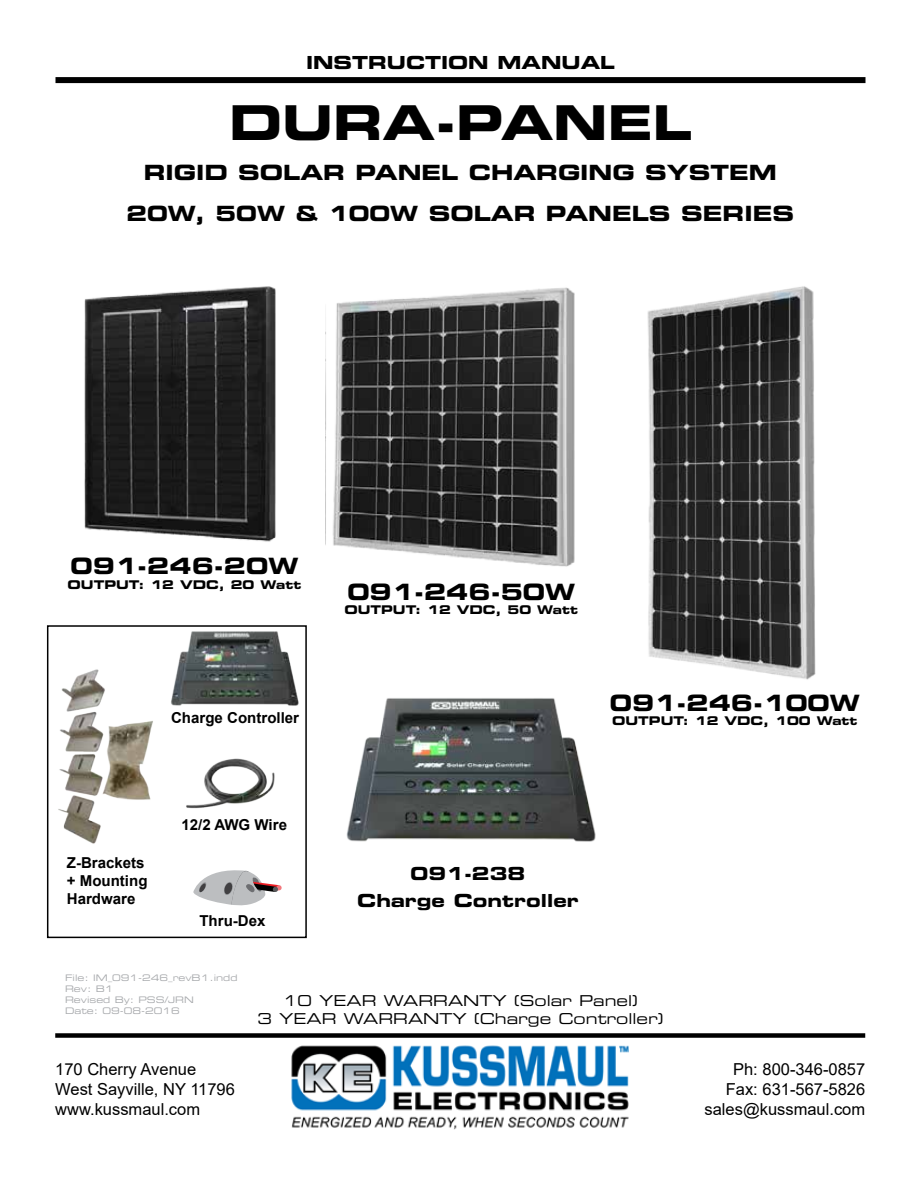
<style>
.page{position:relative;width:918px;height:1188px;background:#fff}
.page>*{position:absolute;margin:0;border:0;box-sizing:border-box;transform-origin:0 0}
.t1{font:48px "Eurostile Bold Extended Two";color:#000}
.t2{font:22.5px "Eurostile Bold Extended Two";color:#000}
.t3{font:21px/40.5px "Eurostile Bold Extended Two";color:#000;text-align:center}
.t4{font:18px/27px "Eurostile Bold Extended Two";color:#000;text-align:center}
.t5{font:16.5px/19.8px "Arial";color:#000}
.t6{font:700 15px/18.1px "Arial";color:#000}
.t7{font:15px/18px "Eurostile Extended Two";color:#000;text-align:center}
.t8{font:12px "Eurostile Bold Extended Two";color:#000}
.t9{font:9px/10.8px "Eurostile Extended Two";color:#a7a9ac}
</style>
<div class="page">
<div style="left:56px;top:77px;width:810px;height:6px;background:#000"></div>
<img style="left:291px;top:1045px;width:338px;height:85px">
<div style="left:55px;top:1033px;width:810px;height:5px;background:#000"></div>
<img style="left:346px;top:698px;width:250px;height:144px">
<img style="left:84px;top:286px;width:192px;height:256px">
<img style="left:325px;top:287px;width:250px;height:280px">
<img style="left:647px;top:286px;width:169px;height:394px">
<img style="left:58px;top:669px;width:95px;height:175px">
<svg style="left:193px;top:870px;width:89px;height:36px"></svg>
<img style="left:186px;top:758px;width:89px;height:51px">
<img style="left:171px;top:631px;width:128px;height:75px">
<div style="left:47px;top:625px;width:260px;height:313px;border:2px solid #000"></div>
<p class="t4" style="left:306px;top:49px;width:310px">INSTRUCTION MANUAL</p>
<h1 class="t1" style="left:229px;top:89px;width:465px">DURA-PANEL</h1>
<p class="t3" style="left:126px;top:152px;width:669px">RIGID SOLAR PANEL CHARGING SYSTEM<br>20W, 50W &amp; 100W SOLAR PANELS SERIES</p>
<h2 class="t2" style="left:71px;top:551px;width:229px">091-246-20W</h2>
<p class="t8" style="left:68px;top:576px;width:235px">OUTPUT: 12 VDC, 20 Watt</p>
<p class="t6" style="left:171px;top:709px;width:130px">Charge Controller</p>
<p class="t6" style="left:67px;top:854px;width:82px">Z-Brackets + Mounting<br>Hardware</p>
<p class="t6" style="left:181px;top:816px;width:107px">12/2 AWG Wire</p>
<p class="t6" style="left:199px;top:912px;width:68px">Thru-Dex</p>
<h2 class="t2" style="left:347px;top:576px;width:229px">091-246-50W</h2>
<p class="t8" style="left:344px;top:601px;width:235px">OUTPUT: 12 VDC, 50 Watt</p>
<h2 class="t2" style="left:610px;top:687px;width:252px">091-246-100W</h2>
<p class="t8" style="left:612px;top:712px;width:247px">OUTPUT: 12 VDC, 100 Watt</p>
<p class="t4" style="left:357px;top:859px;width:223px">091-238<br>Charge Controller</p>
<p class="t9" style="left:65px;top:972px;width:174px">File: IM_091-246_revB1.indd<br>Rev: B1<br>Revised By: PSS/JRN<br>Date: 09-08-2016</p>
<p class="t7" style="left:257px;top:991px;width:407px">10 YEAR WARRANTY (Solar Panel)<br>3 YEAR WARRANTY (Charge Controller)</p>
<p class="t5" style="left:55px;top:1059px;width:181px">170 Cherry Avenue<br>West Sayville, NY 11796 www.kussmaul.com</p>
<p class="t5" style="left:705px;top:1059px;width:162px;text-align:right">Ph: 800-346-0857<br>Fax: 631-567-5826 sales@kussmaul.com</p>
</div>
